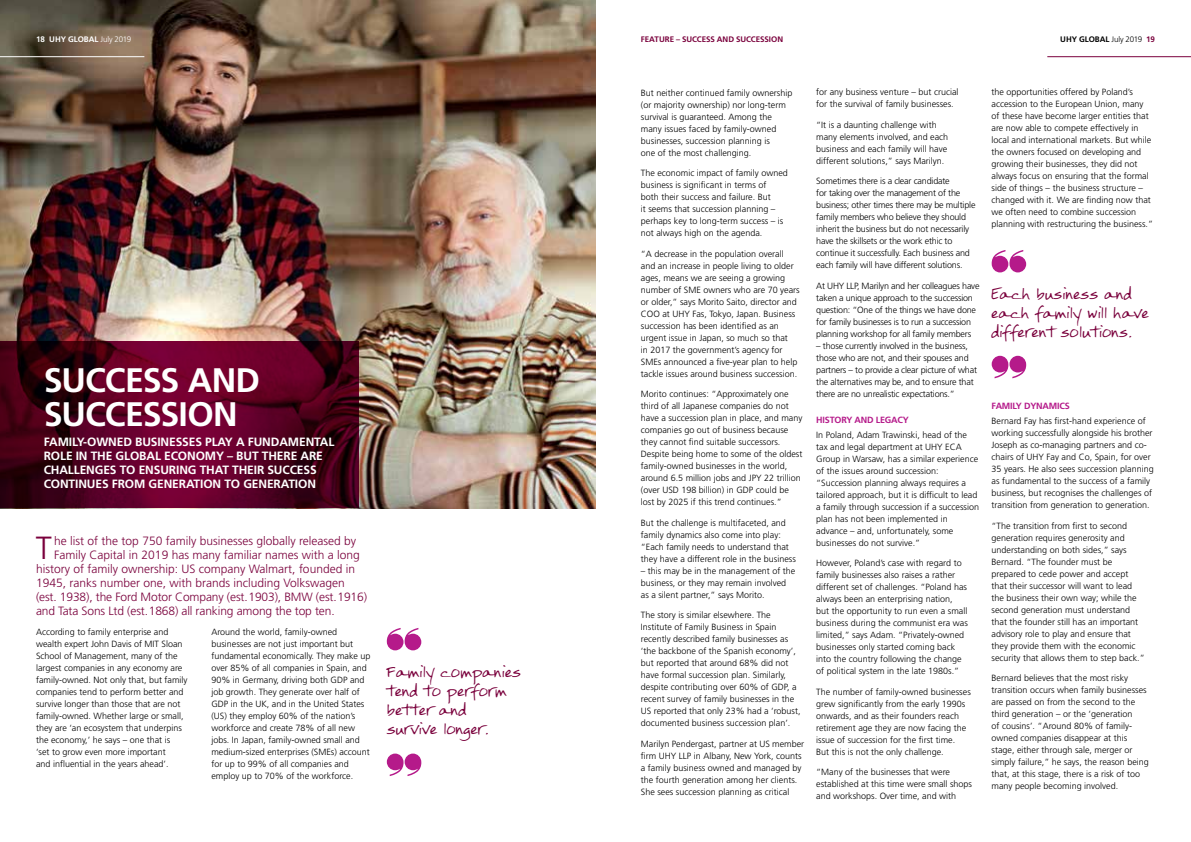
<style>
.page{position:relative;width:1191px;height:842px;background:#fff}
.page>*{position:absolute;margin:0;border:0;box-sizing:border-box;transform-origin:0 0}
.t1{font:700 34px/34px "Frutiger LT Std";letter-spacing:-.025em;color:#fff}
.t2{font:300 32.1px "Frutiger LT Std";color:#7a003c}
.t3{font:300 12px "Frutiger LT Std";color:#7a003c}
.t4{font:700 12px/14px "Frutiger LT Std";letter-spacing:-.01em;color:#fff}
.t5{font:12px/19px "FG Rebecca";color:#7a003c}
.t6{font:300 9px/12px "Frutiger LT Std";color:#000}
.t7{font:300 9px/12px "Frutiger LT Std";letter-spacing:-.02em;color:#000}
.t8{font:700 9px "Frutiger LT Std";letter-spacing:-.02em;color:#b51a8a}
.t9{font:700 8px "Frutiger LT Std";letter-spacing:-.005em;color:#7a003c}
.t10{font:700 8px "Frutiger LT Std";letter-spacing:-.005em;color:#000}
.t11{font:700 8px "Frutiger LT Std";letter-spacing:-.005em;color:#fff}
.s1{font-weight:300}
.s2{color:#7a003c}
</style>
<div class="page">
<img style="left:0;top:0;width:595px;height:508px">
<hr style="left:1047px;top:56px;width:144px;height:1px;background:#7a003c">
<hr style="left:0;top:56px;width:144px;height:1px;background:#fff">
<svg style="left:0;top:341px;width:359px;height:167px;background:#540020"></svg>
<svg style="left:387px;top:753px;width:34px;height:23px"></svg>
<svg style="left:387px;top:628px;width:34px;height:22px"></svg>
<svg style="left:991px;top:356px;width:35px;height:22px"></svg>
<svg style="left:991px;top:250px;width:35px;height:22px"></svg>
<p class="t11" style="left:36px;top:35px;width:97px">18 UHY GLOBAL <span class="s1">July 2019</span></p>
<p class="t9" style="left:641px;top:35px;width:144px">FEATURE – SUCCESS AND SUCCESSION</p>
<p class="t10" style="left:1060px;top:35px;width:96px">UHY GLOBAL <span class="s1">July 2019</span> <span class="s2">19</span></p>
<h1 class="t1" style="left:44px;top:363px;width:218px">SUCCESS AND<br>SUCCESSION</h1>
<h3 class="t4" style="left:44px;top:434px;width:292px">FAMILY-OWNED BUSINESSES PLAY A FUNDAMENTAL ROLE IN THE GLOBAL ECONOMY – BUT THERE ARE CHALLENGES TO ENSURING THAT THEIR SUCCESS CONTINUES FROM GENERATION TO GENERATION</h3>
<h2 class="t2" style="left:36px;top:530px;width:18px">T</h2>
<h3 class="t3" style="left:54px;top:534px;width:303px">he list of the top 750 family businesses globally released by</h3>
<h3 class="t3" style="left:54px;top:548px;width:307px">Family Capital in 2019 has many familiar names with a long</h3>
<h3 class="t3" style="left:36px;top:562px;width:320px">history of family ownership: US company Walmart, founded in</h3>
<h3 class="t3" style="left:36px;top:576px;width:310px">1945, ranks number one, with brands including Volkswagen</h3>
<h3 class="t3" style="left:36px;top:590px;width:332px">(est. 1938), the Ford Motor Company (est. 1903), BMW (est. 1916)</h3>
<h3 class="t3" style="left:36px;top:604px;width:300px">and Tata Sons Ltd (est. 1868) all ranking among the top ten.</h3>
<p class="t6" style="left:36px;top:626px;width:153px">According to family enterprise and wealth expert John Davis of MIT Sloan School of Management, many of the largest companies in any economy are family-owned. Not only that, but family companies tend to perform better and survive longer than those that are not family-owned. Whether large or small, they are ‘an ecosystem that underpins the economy,’ he says – one that is<br>‘set to grow even more important<br>and influential in the years ahead’.</p>
<p class="t6" style="left:211px;top:626px;width:161px">Around the world, family-owned businesses are not just important but fundamental economically. They make up over 85% of all companies in Spain, and 90% in Germany, driving both GDP and job growth. They generate over half of GDP in the UK, and in the United States (US) they employ 60% of the nation’s workforce and create 78% of all new jobs. In Japan, family-owned small and medium-sized enterprises (SMEs) account for up to 99% of all companies and employ up to 70% of the workforce.</p>
<h3 class="t5" style="left:387px;top:663px;width:136px">Family companies tend to perform better and<br>survive longer.</h3>
<p class="t6" style="left:641px;top:87px;width:153px">But neither continued family ownership (or majority ownership) nor long-term survival is guaranteed. Among the many issues faced by family-owned businesses, succession planning is<br>one of the most challenging.</p>
<p class="t6" style="left:641px;top:167px;width:149px">The economic impact of family owned business is significant in terms of<br>both their success and failure. But<br>it seems that succession planning – perhaps key to long-term success – is not always high on the agenda.</p>
<p class="t6" style="left:641px;top:248px;width:160px">“A decrease in the population overall and an increase in people living to older ages, means we are seeing a growing number of SME owners who are 70 years or older,” says Morito Saito, director and COO at UHY Fas, Tokyo, Japan. Business succession has been identified as an urgent issue in Japan, so much so that<br>in 2017 the government’s agency for SMEs announced a five-year plan to help tackle issues around business succession.</p>
<p class="t6" style="left:641px;top:388px;width:163px">Morito continues: “Approximately one third of all Japanese companies do not have a succession plan in place, and many companies go out of business because they cannot find suitable successors.<br>Despite being home to some of the oldest family-owned businesses in the world, around 6.5 million jobs and JPY 22 trillion (over USD 198 billion) in GDP could be lost by 2025 if this trend continues.”</p>
<p class="t6" style="left:641px;top:517px;width:157px">But the challenge is multifaceted, and family dynamics also come into play: “Each family needs to understand that they have a different role in the business</p>
<p class="t6" style="left:641px;top:565px;width:156px">– this may be in the management of the business, or they may remain involved as a silent partner,” says Morito.</p>
<p class="t6" style="left:641px;top:609px;width:161px">The story is similar elsewhere. The Institute of Family Business in Spain recently described family businesses as ‘the backbone of the Spanish economy’, but reported that around 68% did not have formal succession plan. Similarly, despite contributing over 60% of GDP, a recent survey of family businesses in the US reported that only 23% had a ‘robust, documented business succession plan’.</p>
<p class="t6" style="left:641px;top:737px;width:165px">Marilyn Pendergast, partner at US member firm UHY LLP in Albany, New York, counts a family business owned and managed by the fourth generation among her clients.<br>She sees succession planning as critical</p>
<p class="t6" style="left:816px;top:86px;width:144px">for any business venture – but crucial for the survival of family businesses.</p>
<p class="t6" style="left:816px;top:119px;width:134px">“It is a daunting challenge with many elements involved, and each business and each family will have different solutions,” says Marilyn.</p>
<p class="t7" style="left:816px;top:175px;width:161px">Sometimes there is a clear candidate<br>for taking over the management of the business; other times there may be multiple family members who believe they should inherit the business but do not necessarily have the skillsets or the work ethic to continue it successfully. Each business and each family will have different solutions.</p>
<p class="t7" style="left:816px;top:280px;width:165px">At UHY LLP, Marilyn and her colleagues have taken a unique approach to the succession question: “One of the things we have done for family businesses is to run a succession planning workshop for all family members</p>
<p class="t7" style="left:816px;top:340px;width:162px">– those currently involved in the business, those who are not, and their spouses and partners – to provide a clear picture of what the alternatives may be, and to ensure that there are no unrealistic expectations.”</p>
<p class="t8" style="left:816px;top:415px;width:94px">HISTORY AND LEGACY</p>
<p class="t6" style="left:816px;top:429px;width:164px">In Poland, Adam Trawinski, head of the tax and legal department at UHY ECA Group in Warsaw, has a similar experience of the issues around succession: “Succession planning always requires a tailored approach, but it is difficult to lead a family through succession if a succession plan has not been implemented in advance – and, unfortunately, some businesses do not survive.”</p>
<p class="t6" style="left:816px;top:557px;width:153px">However, Poland’s case with regard to family businesses also raises a rather different set of challenges. “Poland has always been an enterprising nation, but the opportunity to run even a small business during the communist era was limited,” says Adam. “Privately-owned businesses only started coming back into the country following the change of political system in the late 1980s.”</p>
<p class="t6" style="left:816px;top:686px;width:156px">The number of family-owned businesses grew significantly from the early 1990s onwards, and as their founders reach retirement age they are now facing the issue of succession for the first time.<br>But this is not the only challenge.</p>
<p class="t6" style="left:816px;top:766px;width:157px">“Many of the businesses that were established at this time were small shops and workshops. Over time, and with</p>
<p class="t6" style="left:991px;top:86px;width:163px">the opportunities offered by Poland’s accession to the European Union, many of these have become larger entities that are now able to compete effectively in local and international markets. But while the owners focused on developing and growing their businesses, they did not always focus on ensuring that the formal side of things – the business structure – changed with it. We are finding now that we often need to combine succession planning with restructuring the business.”</p>
<h3 class="t5" style="left:991px;top:285px;width:159px">Each business and each family will have different solutions.</h3>
<p class="t8" style="left:991px;top:401px;width:80px">FAMILY DYNAMICS</p>
<p class="t6" style="left:991px;top:415px;width:164px">Bernard Fay has first-hand experience of working successfully alongside his brother Joseph as co-managing partners and co&shy;chairs of UHY Fay and Co, Spain, for over 35 years. He also sees succession planning as fundamental to the success of a family business, but recognises the challenges of transition from generation to generation.</p>
<p class="t6" style="left:991px;top:520px;width:155px">“The transition from first to second generation requires generosity and understanding on both sides,” says Bernard. “The founder must be prepared to cede power and accept that their successor will want to lead the business their own way; while the second generation must understand that the founder still has an important advisory role to play and ensure that they provide them with the economic security that allows them to step back.”</p>
<p class="t6" style="left:991px;top:672px;width:159px">Bernard believes that the most risky transition occurs when family businesses are passed on from the second to the third generation – or the ‘generation<br>of cousins’. “Around 80% of family&shy;owned companies disappear at this stage, either through sale, merger or simply failure,” he says, the reason being that, at this stage, there is a risk of too many people becoming involved.</p>
</div>
